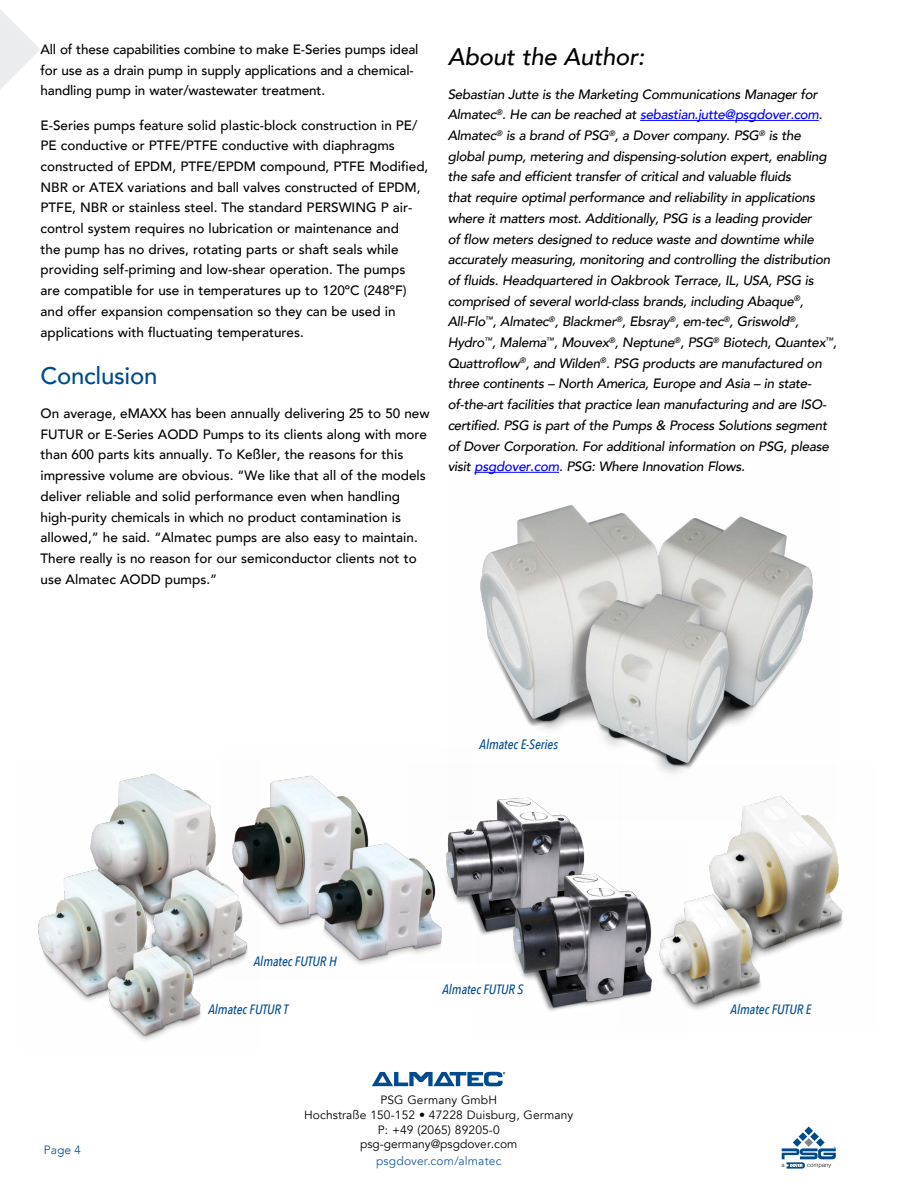
<style>
.page{position:relative;width:918px;height:1188px;background:#fff}
.page>*{position:absolute;margin:0;border:0;box-sizing:border-box;transform-origin:0 0}
.t1{font:italic 500 24px "Avenir";letter-spacing:-.01em;color:#000}
.t2{font:500 24px "Avenir";letter-spacing:-.01em;color:#004b8d}
.t3{font:500 13.5px/20.7px "Avenir";color:#000}
.t4{font:italic 500 13.5px/20.7px "Avenir";letter-spacing:-.02em;color:#000}
.t5{font:italic 500 13.5px "Avenir Next Condensed";color:#004b8d}
.t6{font:12px/14.9px "Avenir";letter-spacing:.01em;color:#000;text-align:center}
.t7{font:12px "Avenir";letter-spacing:.015em;color:#215e9e}
.t8{font:300 12px "Avenir";color:#004b8d}
.s1{color:#00f}
</style>
<div class="page">
<svg style="left:0;top:10px;width:40px;height:79px"></svg>
<hr style="left:640px;top:120px;width:179px;height:1px;background:#00f">
<svg style="left:782px;top:1126px;width:54px;height:43px"></svg>
<img style="left:261px;top:775px;width:148px;height:190px">
<img style="left:38px;top:773px;width:223px;height:267px">
<img style="left:688px;top:821px;width:155px;height:189px">
<img style="left:409px;top:821px;width:173px;height:133px">
<img style="left:476px;top:840px;width:212px;height:171px">
<img style="left:474px;top:471px;width:343px;height:350px">
<svg style="left:372px;top:1072px;width:133px;height:14px"></svg>
<p class="t3" style="left:40px;top:38px;width:379px">All of these capabilities combine to make E-Series pumps ideal for use as a drain pump in supply applications and a chemical&shy;handling pump in water/wastewater treatment.</p>
<p class="t3" style="left:40px;top:114px;width:389px">E-Series pumps feature solid plastic-block construction in PE/ PE conductive or PTFE/PTFE conductive with diaphragms constructed of EPDM, PTFE/EPDM compound, PTFE Modified, NBR or ATEX variations and ball valves constructed of EPDM, PTFE, NBR or stainless steel. The standard PERSWING P air&shy;control system requires no lubrication or maintenance and<br>the pump has no drives, rotating parts or shaft seals while providing self-priming and low-shear operation. The pumps<br>are compatible for use in temperatures up to 120ºC (248ºF) and offer expansion compensation so they can be used in applications with fluctuating temperatures.</p>
<h1 class="t2" style="left:40px;top:355px;width:119px">Conclusion</h1>
<p class="t3" style="left:40px;top:402px;width:391px">On average, eMAXX has been annually delivering 25 to 50 new FUTUR or E-Series AODD Pumps to its clients along with more than 600 parts kits annually. To Keßler, the reasons for this impressive volume are obvious. “We like that all of the models deliver reliable and solid performance even when handling high-purity chemicals in which no product contamination is allowed,” he said. “Almatec pumps are also easy to maintain.<br>There really is no reason for our semiconductor clients not to use Almatec AODD pumps.”</p>
<h1 class="t1" style="left:448px;top:42px;width:198px">About the Author:</h1>
<p class="t4" style="left:448px;top:84px;width:391px">Sebastian Jutte is the Marketing Communications Manager for Almatec<sup>®</sup>. He can be reached at <span class="s1">sebastian.jutte@psgdover.com</span>.<br>Almatec<sup>®</sup> is a brand of PSG<sup>®</sup>, a Dover company. PSG<sup>®</sup> is the global pump, metering and dispensing-solution expert, enabling the safe and efficient transfer of critical and valuable fluids<br>that require optimal performance and reliability in applications where it matters most. Additionally, PSG is a leading provider<br>of flow meters designed to reduce waste and downtime while accurately measuring, monitoring and controlling the distribution of fluids. Headquartered in Oakbrook Terrace, IL, USA, PSG is comprised of several world-class brands, including Abaque<sup>®</sup>, All-Flo<sup>™</sup>, Almatec<sup>®</sup>, Blackmer<sup>®</sup>, Ebsray<sup>®</sup>, em-tec<sup>®</sup>, Griswold<sup>®</sup>, Hydro<sup>™</sup>, Malema<sup>™</sup>, Mouvex<sup>®</sup>, Neptune<sup>®</sup>, PSG<sup>®</sup> Biotech, Quantex<sup>™</sup>, Quattroflow<sup>®</sup>, and Wilden<sup>®</sup>. PSG products are manufactured on three continents – North America, Europe and Asia – in state&shy;of-the-art facilities that practice lean manufacturing and are ISO&shy;certified. PSG is part of the Pumps &amp; Process Solutions segment of Dover Corporation. For additional information on PSG, please visit <span class="s1">psgdover.com</span>. PSG: Where Innovation Flows.</p>
<p class="t5" style="left:480px;top:736px;width:80px">Almatec E-Series</p>
<p class="t5" style="left:254px;top:954px;width:85px">Almatec FUTUR H</p>
<p class="t5" style="left:208px;top:1001px;width:81px">Almatec FUTUR T</p>
<p class="t5" style="left:442px;top:981px;width:83px">Almatec FUTUR S</p>
<p class="t5" style="left:731px;top:1001px;width:82px">Almatec FUTUR E</p>
<p class="t8" style="left:44px;top:1143px;width:38px">Page 4</p>
<p class="t6" style="left:304px;top:1092px;width:271px">PSG Germany GmbH<br>Hochstraße 150-152 • 47228 Duisburg, Germany<br>P: +49 (2065) 89205-0 psg-germany@psgdover.com</p>
<p class="t7" style="left:376px;top:1153px;width:127px">psgdover.com/almatec</p>
</div>
